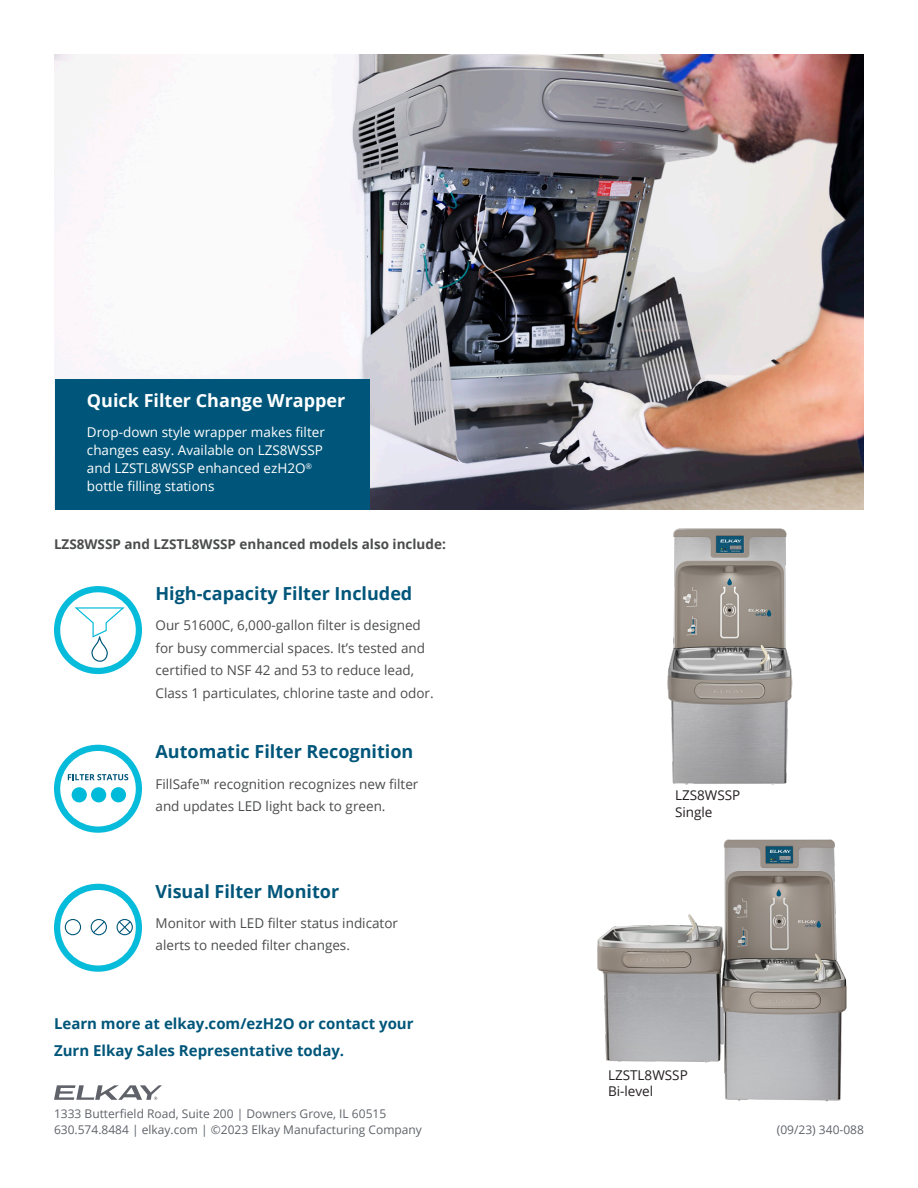
<style>
.page{position:relative;width:918px;height:1188px;background:#fff}
.page>*{position:absolute;margin:0;border:0;box-sizing:border-box;transform-origin:0 0}
.back_page_subhead{font:700 18px "Open Sans";color:#00567a}
.back_page_subhead-2{font:700 18px "Open Sans";color:#fff}
.back_page_subhead-3{font:700 15px/27px "Open Sans";color:#00567a}
.back_page_body_copy{font:13.5px/22.5px "Open Sans";color:#4b4c4d}
.back_page_body_copy-2{font:13.5px/18px "Open Sans";color:#fff}
.back_page_body_copy-3{font:700 13.5px "Open Sans";color:#4b4c4d}
.back_page_body_copy-4{font:13.5px "Open Sans";color:#231f20}
.t1{font:12px "Open Sans";color:#5f6369}
</style>
<div class="page">
<svg style="left:54px;top:1085px;width:108px;height:15px"></svg>
<div style="left:54px;top:884px;width:88px;height:88px;background:#07bbda;border-radius:50%"></div>
<div style="left:60px;top:890px;width:76px;height:75px;background:#fff;border-radius:50%"></div>
<div style="left:54px;top:745px;width:88px;height:88px;background:#07bbda;border-radius:50%"></div>
<div style="left:60px;top:751px;width:76px;height:75px;background:#fff;border-radius:50%"></div>
<svg style="left:54px;top:586px;width:88px;height:89px"></svg>
<svg style="left:65px;top:919px;width:16px;height:16px"></svg>
<svg style="left:91px;top:919px;width:16px;height:16px"></svg>
<svg style="left:117px;top:919px;width:16px;height:16px"></svg>
<svg style="left:72px;top:787px;width:54px;height:15px"></svg>
<svg style="left:68px;top:774px;width:60px;height:6px"></svg>
<img style="left:54px;top:54px;width:810px;height:455px">
<div style="left:55px;top:379px;width:315px;height:130px;background:#00567a"></div>
<img style="left:597px;top:840px;width:250px;height:262px">
<img style="left:667px;top:528px;width:126px;height:257px">
<p class="back_page_subhead-2" style="left:87px;top:388px;width:260px">Quick Filter Change Wrapper</p>
<p class="back_page_body_copy-2" style="left:87px;top:423px;width:239px">Drop-down style wrapper makes filter changes easy. Available on LZS8WSSP and LZSTL8WSSP enhanced ezH2O<sup>® </sup>bottle filling stations</p>
<p class="back_page_body_copy-3" style="left:54px;top:534px;width:393px">LZS8WSSP and LZSTL8WSSP enhanced models also include:</p>
<p class="back_page_subhead" style="left:156px;top:581px;width:258px">High-capacity Filter Included</p>
<p class="back_page_body_copy" style="left:156px;top:614px;width:280px">Our 51600C, 6,000-gallon filter is designed for busy commercial spaces. It’s tested and certified to NSF 42 and 53 to reduce lead, Class 1 particulates, chlorine taste and odor.</p>
<p class="back_page_subhead" style="left:156px;top:739px;width:259px">Automatic Filter Recognition</p>
<p class="back_page_body_copy" style="left:156px;top:772px;width:264px">FillSafe™ recognition recognizes new filter and updates LED light back to green.</p>
<p class="back_page_subhead" style="left:156px;top:878px;width:185px">Visual Filter Monitor</p>
<p class="back_page_body_copy" style="left:156px;top:911px;width:244px">Monitor with LED filter status indicator alerts to needed filter changes.</p>
<p class="back_page_subhead-3" style="left:54px;top:1010px;width:361px">Learn more at elkay.com/ezH2O or contact your<br>Zurn Elkay Sales Representative today.</p>
<p class="back_page_body_copy-4" style="left:675px;top:786px;width:67px">LZS8WSSP</p>
<p class="back_page_body_copy-4" style="left:675px;top:803px;width:39px">Single</p>
<p class="back_page_body_copy-4" style="left:608px;top:1065px;width:81px">LZSTL8WSSP</p>
<p class="back_page_body_copy-4" style="left:608px;top:1082px;width:47px">Bi-level</p>
<p class="t1" style="left:54px;top:1105px;width:334px">1333 Butterfield Road, Suite 200 | Downers Grove, IL 60515</p>
<p class="t1" style="left:54px;top:1122px;width:369px">630.574.8484 | elkay.com | ©2023 Elkay Manufacturing Company</p>
<p class="t1" style="left:777px;top:1121px;width:89px">(09/23) 340-088</p>
</div>
